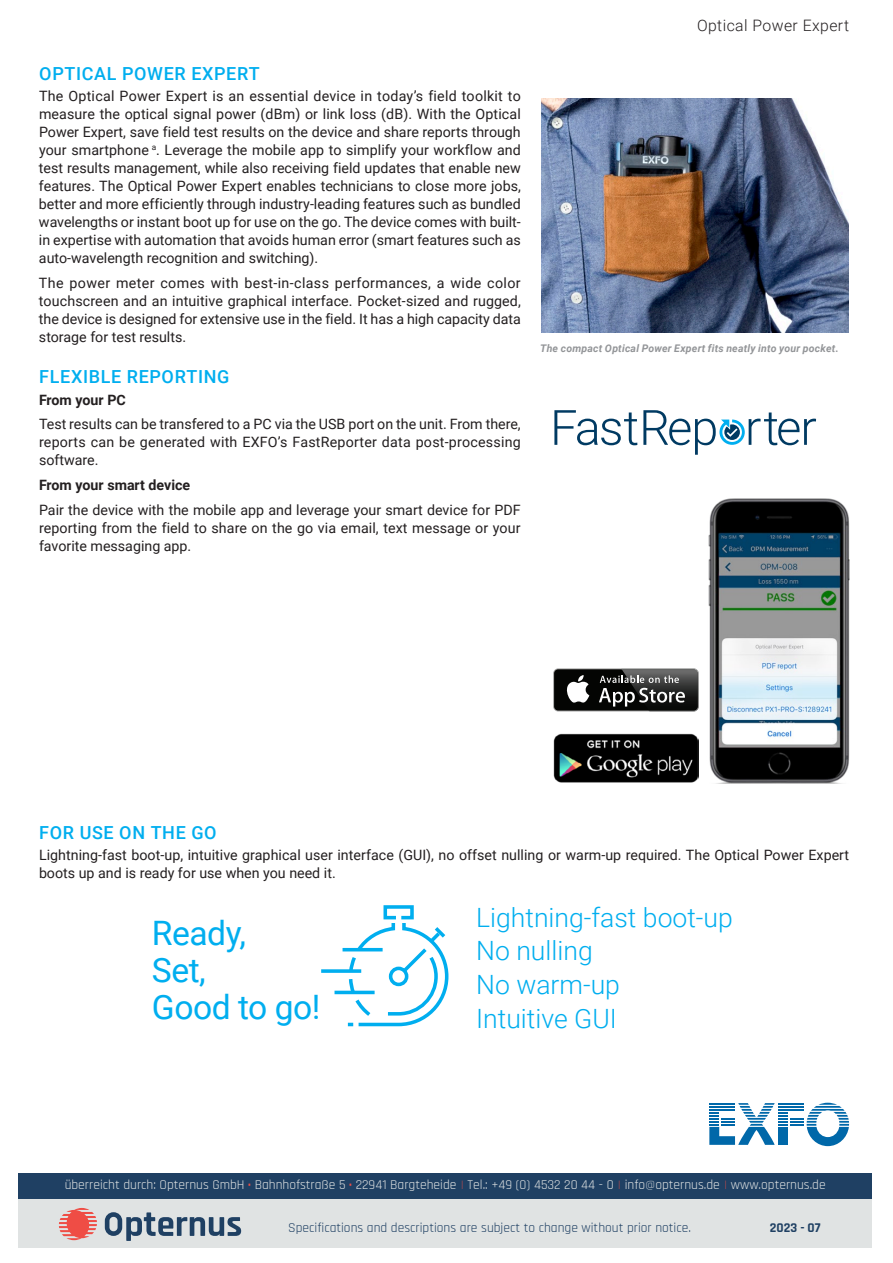
<style>
.page{position:relative;width:893px;height:1263px;background:#fff}
.page>*{position:absolute;margin:0;border:0;box-sizing:border-box;transform-origin:0 0}
.t1{font:33.6px/37.2px "Roboto";letter-spacing:-.015em;color:#00aeef}
.t2{font:300 26.55px/33.6px "Roboto";color:#00aeef}
.t3{font:500 18px "Roboto";letter-spacing:.035em;color:#00aeef}
.t4{font:300 15.75px "Roboto";letter-spacing:.025em;color:#231f20}
.t5{font:14.25px/18px "Roboto";color:#231f20;text-align:justify}
.t6{font:700 14.25px "Roboto";color:#231f20}
.t7{font:13.5px "Rajdhani";color:#e0e3e3}
.t8{font:13.5px "Rajdhani";color:#1f4063}
.t9{font:700 13.5px "Rajdhani";color:#1f4063}
.t10{font:italic 700 10.5px "Roboto";letter-spacing:.02em;color:#939598}
.s1{font-weight:700;color:#ef4d45}
.s2{font-weight:300;color:#ef4d45}
.s3{font-weight:300}
.s4{font-style:inherit}
</style>
<div class="page">
<div style="left:19px;top:1190px;width:853px;height:58px;background:#e0e3e3"></div>
<div style="left:19px;top:1173px;width:853px;height:25px;background:#1f4063"></div>
<svg style="left:105px;top:1212px;width:136px;height:29px"></svg>
<svg style="left:59px;top:1208px;width:38px;height:32px"></svg>
<svg style="left:709px;top:1103px;width:140px;height:43px"></svg>
<hr style="left:709px;top:1109px;width:26px;height:2px;background:#0068a9">
<img style="left:553px;top:733px;width:137px;height:50px">
<svg style="left:553px;top:668px;width:146px;height:43px"></svg>
<div style="left:554px;top:669px;width:144px;height:41px;background:#040503;border-radius:4px"></div>
<svg style="left:566px;top:675px;width:23px;height:28px"></svg>
<img style="left:621px;top:668px;width:69px;height:43px">
<img style="left:622px;top:669px;width:68px;height:41px">
<svg style="left:599px;top:675px;width:86px;height:31px"></svg>
<img style="left:690px;top:498px;width:160px;height:285px">
<hr style="left:343px;top:948px;width:40px;height:3px;background:#00aeef">
<svg style="left:321px;top:969px;width:26px;height:4px"></svg>
<hr style="left:335px;top:991px;width:40px;height:3px;background:#00aeef">
<svg style="left:347px;top:905px;width:102px;height:122px"></svg>
<img style="left:541px;top:99px;width:308px;height:233px">
<svg style="left:554px;top:410px;width:83px;height:35px"></svg>
<svg style="left:643px;top:410px;width:173px;height:45px"></svg>
<p class="t3" style="left:39px;top:60px;width:222px">OPTICAL POWER EXPERT</p>
<p class="t5" style="left:39px;top:86px;width:483px">The Optical Power Expert is an essential device in today’s field toolkit to measure the optical signal power (dBm) or link loss (dB). With the Optical Power Expert, save field test results on the device and share reports through your smartphone <sup>a</sup>. Leverage the mobile app to simplify your workflow and test results management, while also receiving field updates that enable new features. The Optical Power Expert enables technicians to close more jobs, better and more efficiently through industry-leading features such as bundled wavelengths or instant boot up for use on the go. The device comes with built&shy;in expertise with automation that avoids human error (smart features such as auto-wavelength recognition and switching).</p>
<p class="t5" style="left:39px;top:273px;width:483px">The power meter comes with best-in-class performances, a wide color touchscreen and an intuitive graphical interface. Pocket-sized and rugged, the device is designed for extensive use in the field. It has a high capacity data storage for test results.</p>
<p class="t3" style="left:39px;top:364px;width:192px">FLEXIBLE REPORTING</p>
<p class="t6" style="left:39px;top:389px;width:88px">From your PC</p>
<p class="t5" style="left:39px;top:415px;width:483px">Test results can be transfered to a PC via the USB port on the unit. From there, reports can be generated with EXFO’s FastReporter data post-processing software.</p>
<p class="t6" style="left:39px;top:475px;width:153px">From your smart device</p>
<p class="t5" style="left:39px;top:500px;width:483px">Pair the device with the mobile app and leverage your smart device for PDF reporting from the field to share on the go via email, text message or your favorite messaging app.</p>
<p class="t4" style="left:697px;top:15px;width:153px">Optical Power Expert</p>
<p class="t10" style="left:540px;top:341px;width:300px">The compact Optical Power Expert fits neatly into your pocket.</p>
<p class="t3" style="left:39px;top:820px;width:179px">FOR USE ON THE GO</p>
<p class="t5" style="left:39px;top:846px;width:812px">Lightning-fast boot-up, intuitive graphical user interface (GUI), no offset nulling or warm-up required. The Optical Power Expert boots up and is ready for use when you need it.</p>
<h1 class="t1" style="left:152px;top:913px;width:170px">Ready,<br>Set,<br>Good to go!</h1>
<h2 class="t2" style="left:476px;top:899px;width:258px">Lightning-fast boot-up<br>No nulling<br>No warm-up<br>Intuitive GUI</h2>
<p class="t7" style="left:65px;top:1177px;width:763px">überreicht durch: Opternus GmbH <span class="s1">·</span> Bahnhofstraße 5 <span class="s1">·</span> 22941 Bargteheide <span class="s2">।</span> Tel.: +49 (0) 4532 20 44 - 0 <span class="s2">।</span> info<span class="s3">@</span>opternus.de <span class="s2">।</span> www.opternus.de</p>
<p class="t8" style="left:288px;top:1220px;width:404px">Specifications and descriptions are subject to change without prior notice.</p>
<p class="t9" style="left:770px;top:1219px;width:52px">2023 - <span class="s4">07</span></p>
</div>
